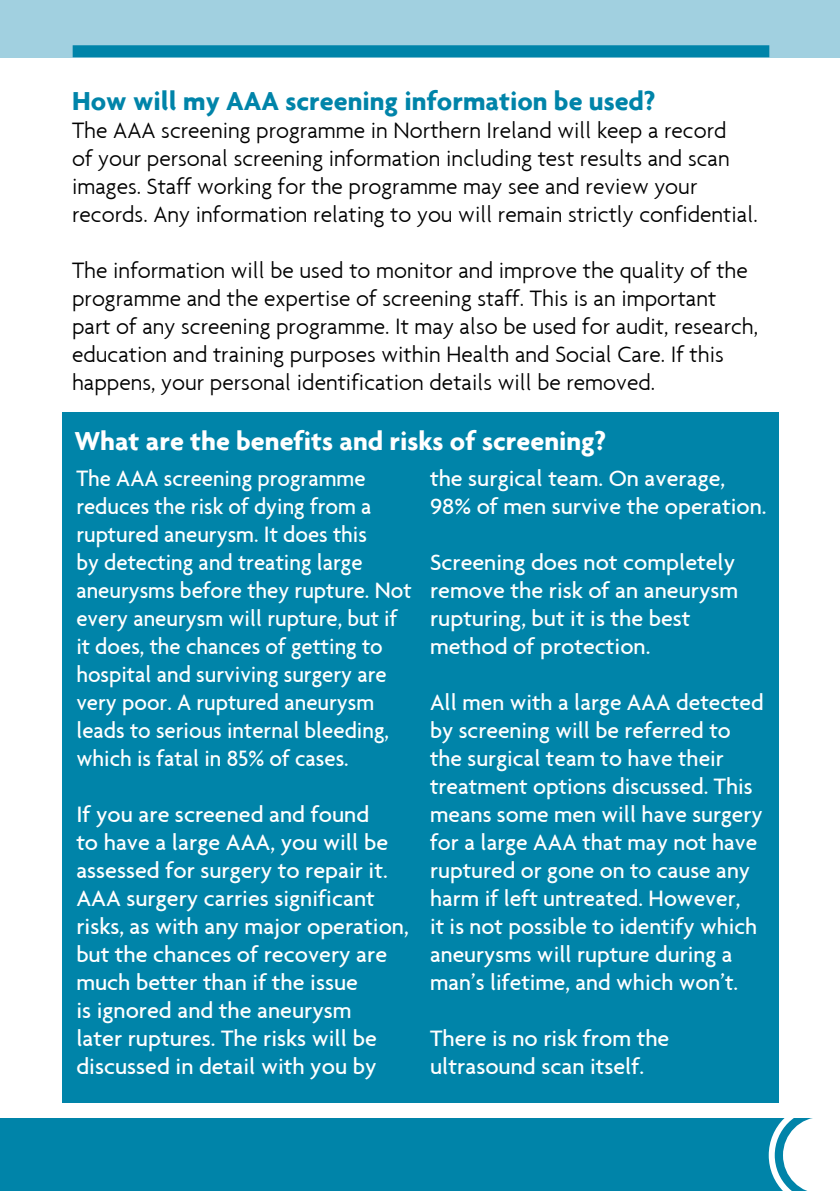
<style>
.page{position:relative;width:840px;height:1191px;background:#fff}
.page>*{position:absolute;margin:0;border:0;box-sizing:border-box;transform-origin:0 0}
.t1{font:700 28px "Agenda";color:#0084a9}
.t2{font:700 28px "Agenda";color:#fff}
.t3{font:500 24px/28px "Agenda";color:#fff}
.t4{font:300 24px/28px "Agenda";color:#000}
.t5{font:500 24px/28px "Agenda";color:#fff;scale:.95 1}
</style>
<div class="page">
<div style="left:0;top:0;width:839px;height:57px;background:#a1d0e0"></div>
<div style="left:0;top:1119px;width:820px;height:72px;background:#0084a9"></div>
<svg style="left:768px;top:1118px;width:52px;height:73px"></svg>
<div style="left:73px;top:45px;width:695px;height:12px;background:#0084a9"></div>
<div style="left:62px;top:412px;width:716px;height:690px;background:#0084a9"></div>
<p class="t1" style="left:72px;top:84px;width:584px">How will my AAA screening information be used?</p>
<p class="t4" style="left:72px;top:116px;width:686px">The AAA screening programme in Northern Ireland will keep a record<br>of your personal screening information including test results and scan images. Staff working for the programme may see and review your records. Any information relating to you will remain strictly confidential.</p>
<p class="t4" style="left:72px;top:256px;width:687px">The information will be used to monitor and improve the quality of the programme and the expertise of screening staff. This is an important part of any screening programme. It may also be used for audit, research, education and training purposes within Health and Social Care. If this happens, your personal identification details will be removed.</p>
<p class="t2" style="left:75px;top:424px;width:532px">What are the benefits and risks of screening?</p>
<p class="t5" style="left:76px;top:463px;width:354px">The AAA screening programme reduces the risk of dying from a ruptured aneurysm. It does this<br>by detecting and treating large aneurysms before they rupture. Not every aneurysm will rupture, but if it does, the chances of getting to hospital and surviving surgery are very poor. A ruptured aneurysm leads to serious internal bleeding, which is fatal in 85% of cases.</p>
<p class="t3" style="left:76px;top:799px;width:334px">If you are screened and found<br>to have a large AAA, you will be assessed for surgery to repair it.<br>AAA surgery carries significant risks, as with any major operation, but the chances of recovery are much better than if the issue<br>is ignored and the aneurysm<br>later ruptures. The risks will be discussed in detail with you by</p>
<p class="t3" style="left:430px;top:463px;width:338px">the surgical team. On average,<br>98% of men survive the operation.</p>
<p class="t3" style="left:430px;top:547px;width:310px">Screening does not completely remove the risk of an aneurysm rupturing, but it is the best method of protection.</p>
<p class="t3" style="left:430px;top:687px;width:335px">All men with a large AAA detected by screening will be referred to the surgical team to have their treatment options discussed. This means some men will have surgery for a large AAA that may not have ruptured or gone on to cause any harm if left untreated. However,<br>it is not possible to identify which aneurysms will rupture during a man’s lifetime, and which won’t.</p>
<p class="t3" style="left:430px;top:1023px;width:241px">There is no risk from the ultrasound scan itself.</p>
</div>
